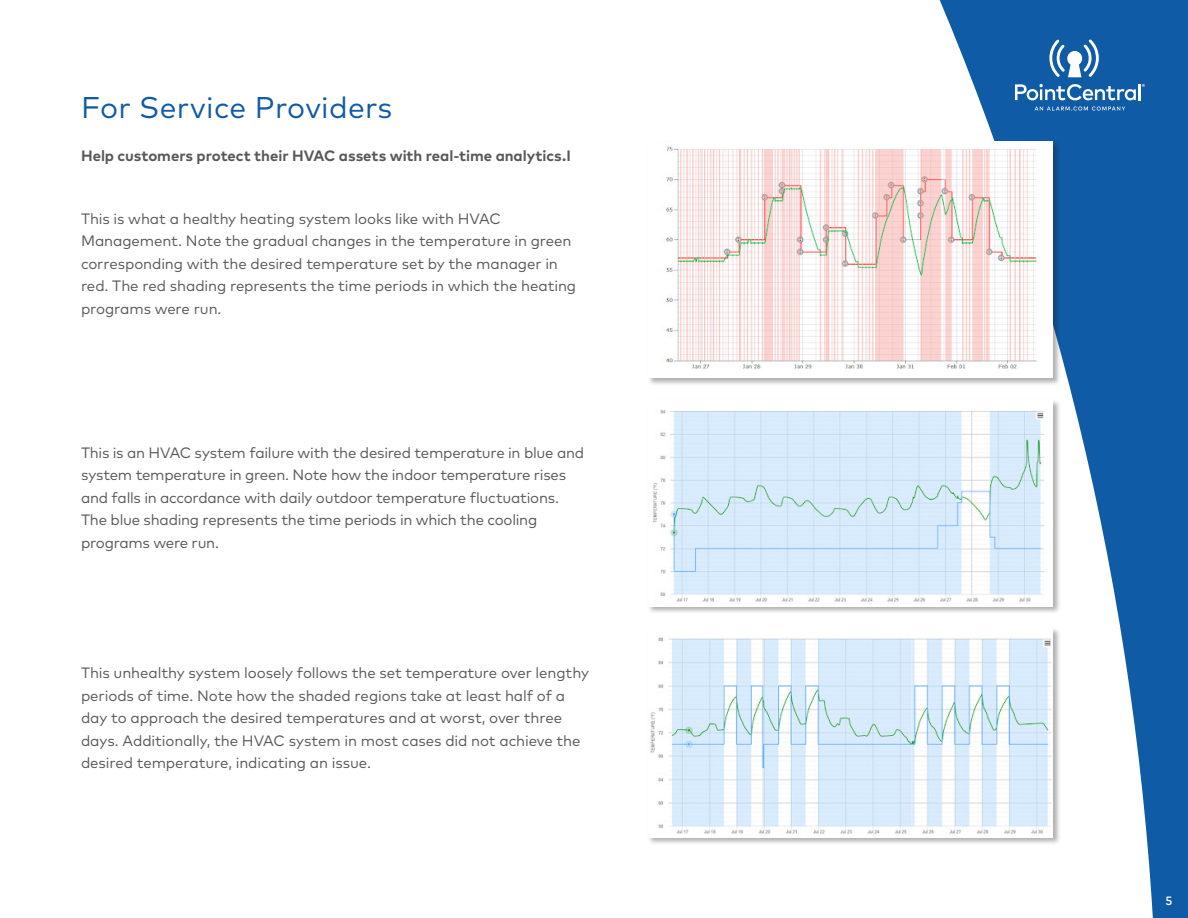
<style>
.page{position:relative;width:1188px;height:918px;background:#fff}
.page>*{position:absolute;margin:0;border:0;box-sizing:border-box;transform-origin:0 0}
.t1{font:30px "Mark Pro";letter-spacing:.01em;color:#105ba6}
.t2{font:15px/22.5px "Mark Pro";letter-spacing:-.01em;color:#57585a}
.t3{font:700 15px "Mark Pro";color:#57585a}
.t4{font:500 12px "Mark Pro";color:#fff}
</style>
<div class="page">
<svg style="left:939px;top:0;width:249px;height:918px;fill:#105ba6"></svg>
<svg style="left:1035px;top:107px;width:90px;height:4px"></svg>
<svg style="left:1015px;top:84px;width:130px;height:16px"></svg>
<svg style="left:1049px;top:40px;width:50px;height:37px"></svg>
<div style="left:647px;top:141px;width:414px;height:245px;background:#231f20;opacity:.35"></div>
<img style="left:648px;top:141px;width:405px;height:237px">
<div style="left:647px;top:399px;width:414px;height:216px;background:#231f20;opacity:.35"></div>
<img style="left:648px;top:402px;width:405px;height:202px">
<div style="left:647px;top:627px;width:414px;height:219px;background:#231f20;opacity:.35"></div>
<img style="left:650px;top:628px;width:403px;height:209px">
<p class="t1" style="left:81px;top:85px;width:313px">For Service Providers</p>
<p class="t3" style="left:81px;top:144px;width:491px">Help customers protect their HVAC assets with real-time analytics.I</p>
<p class="t2" style="left:81px;top:206px;width:497px">This is what a healthy heating system looks like with HVAC Management. Note the gradual changes in the temperature in green corresponding with the desired temperature set by the manager in red. The red shading represents the time periods in which the heating programs were run.</p>
<p class="t2" style="left:81px;top:440px;width:505px">This is an HVAC system failure with the desired temperature in blue and system temperature in green. Note how the indoor temperature rises and falls in accordance with daily outdoor temperature fluctuations.<br>The blue shading represents the time periods in which the cooling programs were run.</p>
<p class="t2" style="left:81px;top:661px;width:509px">This unhealthy system loosely follows the set temperature over lengthy periods of time. Note how the shaded regions take at least half of a day to approach the desired temperatures and at worst, over three days. Additionally, the HVAC system in most cases did not achieve the desired temperature, indicating an issue.</p>
<p class="t4" style="left:1165px;top:891px;width:8px">5</p>
</div>
